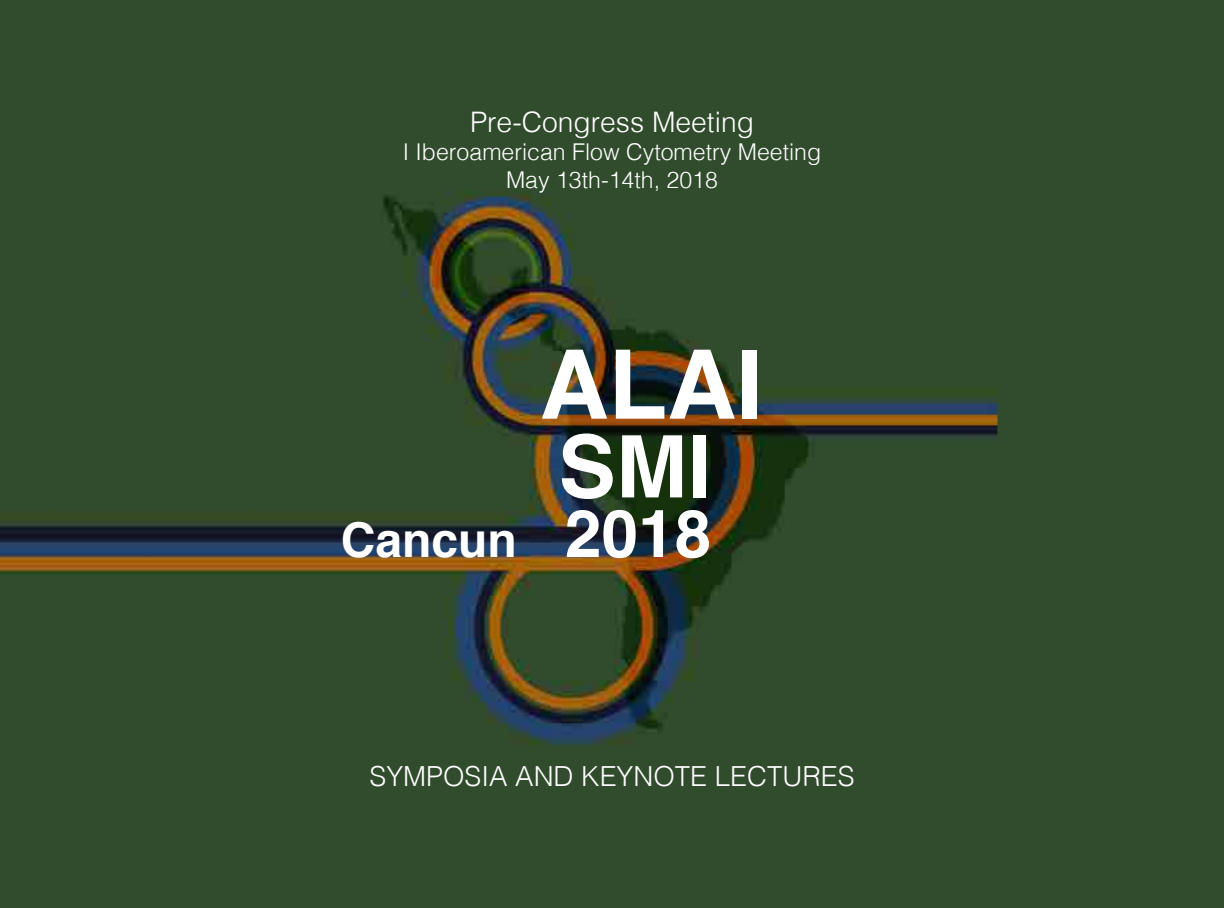
<style>
.page{position:relative;width:1224px;height:908px;background:#fff}
.page>*{position:absolute;margin:0;border:0;box-sizing:border-box;transform-origin:0 0}
.t1{font:700 95.8px "Helvetica";color:#fff}
.t2{font:700 86.2px "Helvetica";color:#fff}
.t3{font:700 48px "Helvetica";color:#fff}
.t4{font:300 28.2px "Helvetica";color:#fff}
.t5{font:300 27.6px "Helvetica";color:#fff}
.t6{font:300 23.1px/27.7px "Helvetica";color:#fff;text-align:center}
.s1{font-size:66px}
</style>
<div class="page">
<img style="left:0;top:0;width:1224px;height:907px">
<p class="t4" style="left:470px;top:98px;width:285px">Pre-Congress Meeting</p>
<p class="t6" style="left:403px;top:136px;width:420px">I Iberoamerican Flow Cytometry Meeting<br>May 13th-14th, 2018</p>
<h1 class="t1" style="left:539px;top:307px;width:225px">ALAI</h1>
<h2 class="t2" style="left:558px;top:397px;width:155px">SMI</h2>
<h3 class="t3" style="left:341px;top:501px;width:372px">Cancun <span class="s1">2018</span></h3>
<p class="t5" style="left:369px;top:752px;width:487px">SYMPOSIA AND KEYNOTE LECTURES</p>
</div>
